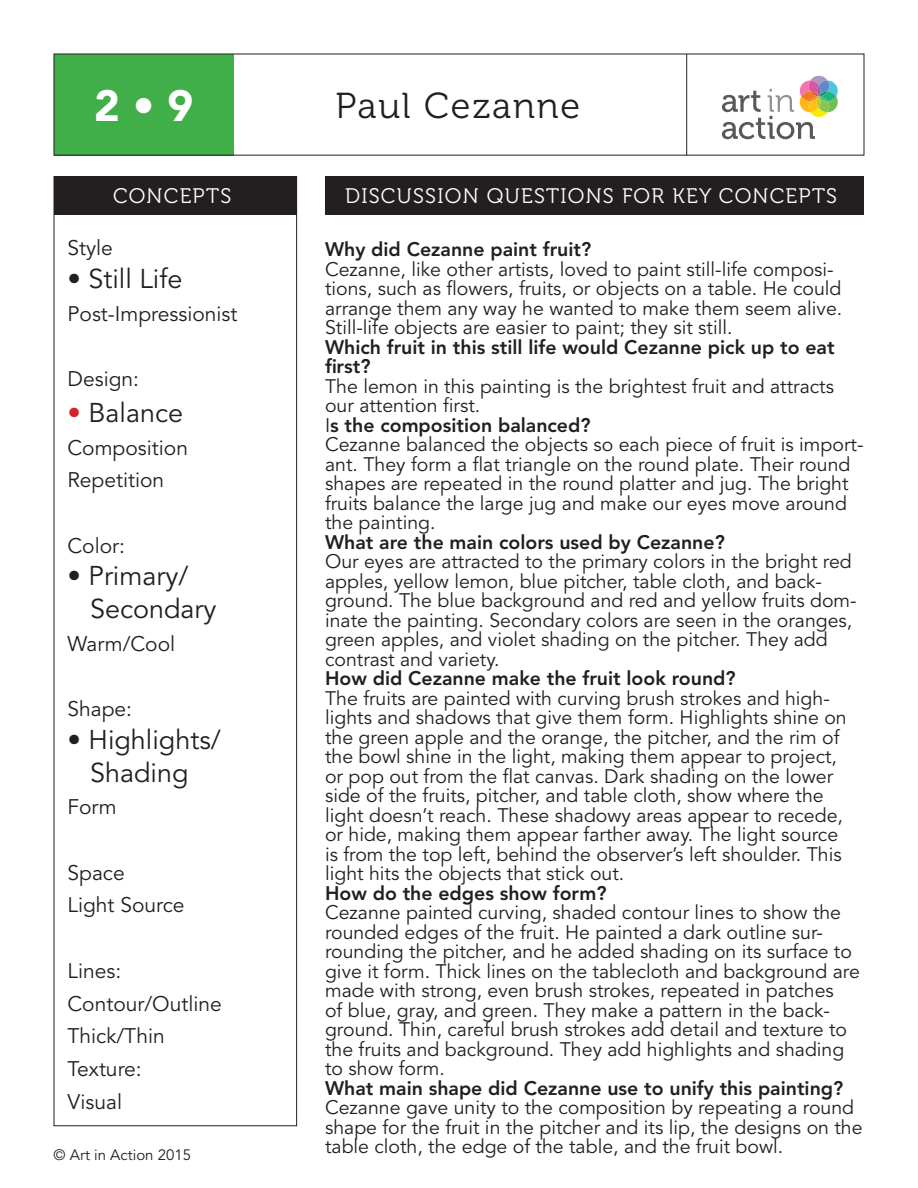
<style>
.page{position:relative;width:918px;height:1188px;background:#fff}
.page>*{position:absolute;margin:0;border:0;box-sizing:border-box;transform-origin:0 0}
.t1{font:900 43.5px "Avenir LT Std";color:#fff}
.t2{font:36px "Museo 300";letter-spacing:.05em;color:#231f20}
.t3{font:27px "Avenir LT Std";color:#231f20}
.t4{font:21px "Avenir LT Std";color:#231f20}
.copy_in_black_header{font:21px "Museo 300";letter-spacing:.06em;color:#fff}
._11_pt_body_copy{font:19.5px/19.5px "Avenir LT Std";color:#231f20}
.t5{font:15px "Avenir LT Std";color:#231f20}
.s1{font-weight:800}
.s2{color:#d1232a}
</style>
<div class="page">
<div style="left:54px;top:176px;width:243px;height:39px;background:#231f20"></div>
<div style="left:325px;top:176px;width:539px;height:39px;background:#231f20"></div>
<div style="left:54px;top:54px;width:179px;height:102px;background:#40ae49"></div>
<svg style="left:722px;top:76px;width:116px;height:63px"></svg>
<hr style="left:686px;top:54px;width:1px;height:102px;background:#231f20">
<div style="left:54px;top:176px;width:243px;height:950px;border:1px solid #231f20"></div>
<p class="t1" style="left:94px;top:80px;width:101px">2 • 9</p>
<p class="t2" style="left:336px;top:86px;width:246px">Paul Cezanne</p>
<p class="copy_in_black_header" style="left:113px;top:185px;width:120px">CONCEPTS</p>
<p class="copy_in_black_header" style="left:345px;top:185px;width:494px">DISCUSSION QUESTIONS FOR KEY CONCEPTS</p>
<p class="_11_pt_body_copy" style="left:325px;top:240px;width:540px"><span class="s1">Why did Cezanne paint fruit?<br></span>Cezanne, like other artists, loved to paint still-life composi&shy;tions, such as flowers, fruits, or objects on a table. He could arrange them any way he wanted to make them seem alive.<br>Still-life objects are easier to paint; they sit still.<br><span class="s1">Which fruit in this still life would Cezanne pick up to eat first?<br></span>The lemon in this painting is the brightest fruit and attracts our attention first.<br>I<span class="s1">s the composition balanced?<br></span>Cezanne balanced the objects so each piece of fruit is import&shy;ant. They form a flat triangle on the round plate. Their round shapes are repeated in the round platter and jug. The bright fruits balance the large jug and make our eyes move around the painting.<br><span class="s1">What are the main colors used by Cezanne?<br></span>Our eyes are attracted to the primary colors in the bright red apples, yellow lemon, blue pitcher, table cloth, and back&shy;ground. The blue background and red and yellow fruits dom&shy;inate the painting. Secondary colors are seen in the oranges, green apples, and violet shading on the pitcher. They add contrast and variety.<br><span class="s1">How did Cezanne make the fruit look round?<br></span>The fruits are painted with curving brush strokes and high&shy;lights and shadows that give them form. Highlights shine on the green apple and the orange, the pitcher, and the rim of the bowl shine in the light, making them appear to project,<br>or pop out from the flat canvas. Dark shading on the lower side of the fruits, pitcher, and table cloth, show where the light doesn’t reach. These shadowy areas appear to recede, or hide, making them appear farther away. The light source<br>is from the top left, behind the observer’s left shoulder. This light hits the objects that stick out.<br><span class="s1">How do the edges show form?<br></span>Cezanne painted curving, shaded contour lines to show the rounded edges of the fruit. He painted a dark outline sur&shy;rounding the pitcher, and he added shading on its surface to give it form. Thick lines on the tablecloth and background are made with strong, even brush strokes, repeated in patches<br>of blue, gray, and green. They make a pattern in the back&shy;ground. Thin, careful brush strokes add detail and texture to the fruits and background. They add highlights and shading to show form.<br><span class="s1">What main shape did Cezanne use to unify this painting?<br></span>Cezanne gave unity to the composition by repeating a round shape for the fruit in the pitcher and its lip, the designs on the table cloth, the edge of the table, and the fruit bowl.</p>
<p class="t4" style="left:68px;top:236px;width:47px">Style</p>
<p class="t3" style="left:68px;top:263px;width:116px">• Still Life</p>
<p class="t4" style="left:68px;top:301px;width:171px">Post-Impressionist</p>
<p class="t4" style="left:68px;top:367px;width:73px">Design:</p>
<p class="t3" style="left:68px;top:397px;width:117px"><span class="s2">•</span> Balance</p>
<p class="t4" style="left:68px;top:435px;width:122px">Composition</p>
<p class="t4" style="left:68px;top:468px;width:98px">Repetition</p>
<p class="t4" style="left:68px;top:533px;width:59px">Color:</p>
<p class="t3" style="left:68px;top:561px;width:122px">• Primary/</p>
<p class="t3" style="left:90px;top:593px;width:128px">Secondary</p>
<p class="t4" style="left:68px;top:632px;width:109px">Warm/Cool</p>
<p class="t4" style="left:68px;top:697px;width:66px">Shape:</p>
<p class="t3" style="left:68px;top:724px;width:155px">• Highlights/</p>
<p class="t3" style="left:90px;top:757px;width:100px">Shading</p>
<p class="t4" style="left:68px;top:795px;width:51px">Form</p>
<p class="t4" style="left:68px;top:860px;width:59px">Space</p>
<p class="t4" style="left:68px;top:893px;width:119px">Light Source</p>
<p class="t4" style="left:68px;top:959px;width:55px">Lines:</p>
<p class="t4" style="left:68px;top:991px;width:156px">Contour/Outline</p>
<p class="t4" style="left:68px;top:1024px;width:99px">Thick/Thin</p>
<p class="t4" style="left:68px;top:1057px;width:76px">Texture:</p>
<p class="t4" style="left:68px;top:1089px;width:56px">Visual</p>
<p class="t5" style="left:54px;top:1147px;width:139px">© Art in Action 2015</p>
</div>
